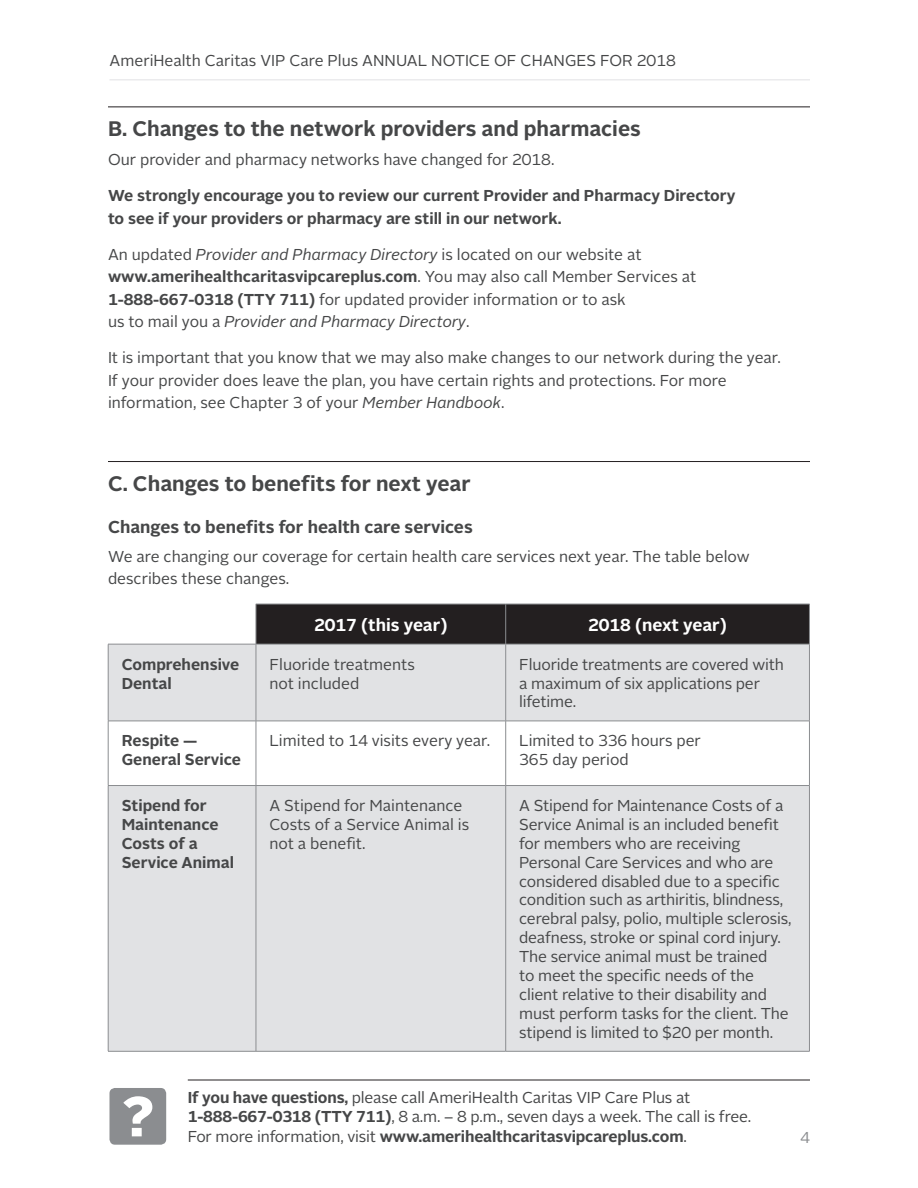
<style>
.page{position:relative;width:918px;height:1188px;background:#fff}
.page>*{position:absolute;margin:0;border:0;box-sizing:border-box;transform-origin:0 0}
.Sub-headline{font:700 21px "Alright Sans";color:#464748}
.Topic_Header{font:700 17.25px "Alright Sans";color:#464748}
.Table_Header{font:700 17.25px "Alright Sans";color:#fff}
.Table_Body{font:15.75px/18.9px "Alright Sans";letter-spacing:-.01em;color:#464748}
.Body_Copy{font:15.75px/22.5px "Alright Sans";color:#464748}
.Body_Copy-2{font:700 15.75px/22.5px "Alright Sans";color:#464748}
.Table_Body-2{font:700 15.75px/18.9px "Alright Sans";color:#464748}
.t1{font:15.75px "Alright Sans";color:#8b8d90}
.s1{font-style:italic}
.s2{font-weight:700}
</style>
<div class="page">
<hr style="left:110px;top:79px;width:700px;height:1px;background:#e1e2e4">
<div style="left:109px;top:1088px;width:57px;height:57px;background:#8b8d90;border-radius:5px"></div>
<svg style="left:123px;top:1096px;width:29px;height:40px"></svg>
<hr style="left:188px;top:1080px;width:622px;height:1px;background:#231f20">
<div style="left:257px;top:605px;width:552px;height:39px;background:#231f20"></div>
<svg style="left:109px;top:645px;width:700px;height:406px;fill:#e1e2e4"></svg>
<hr style="left:256px;top:604px;width:250px;height:1px;background:#8b8d90">
<hr style="left:256px;top:604px;width:1px;height:40px;background:#8b8d90">
<hr style="left:506px;top:604px;width:304px;height:1px;background:#8b8d90">
<hr style="left:505px;top:604px;width:1px;height:40px;background:#8b8d90">
<hr style="left:809px;top:604px;width:1px;height:40px;background:#8b8d90">
<hr style="left:108px;top:644px;width:148px;height:1px;background:#8b8d90">
<hr style="left:108px;top:644px;width:1px;height:77px;background:#8b8d90">
<hr style="left:256px;top:644px;width:250px;height:1px;background:#8b8d90">
<hr style="left:256px;top:644px;width:1px;height:77px;background:#8b8d90">
<hr style="left:506px;top:644px;width:304px;height:1px;background:#8b8d90">
<hr style="left:505px;top:644px;width:1px;height:77px;background:#8b8d90">
<hr style="left:809px;top:644px;width:1px;height:77px;background:#8b8d90">
<hr style="left:108px;top:721px;width:148px;height:1px;background:#8b8d90">
<hr style="left:108px;top:721px;width:1px;height:64px;background:#8b8d90">
<hr style="left:256px;top:721px;width:250px;height:1px;background:#8b8d90">
<hr style="left:256px;top:721px;width:1px;height:64px;background:#8b8d90">
<hr style="left:506px;top:721px;width:304px;height:1px;background:#8b8d90">
<hr style="left:505px;top:721px;width:1px;height:64px;background:#8b8d90">
<hr style="left:809px;top:721px;width:1px;height:64px;background:#8b8d90">
<hr style="left:108px;top:785px;width:148px;height:1px;background:#8b8d90">
<hr style="left:108px;top:786px;width:1px;height:265px;background:#8b8d90">
<hr style="left:256px;top:785px;width:250px;height:1px;background:#8b8d90">
<hr style="left:256px;top:786px;width:1px;height:265px;background:#8b8d90">
<hr style="left:506px;top:785px;width:304px;height:1px;background:#8b8d90">
<hr style="left:505px;top:786px;width:1px;height:265px;background:#8b8d90">
<hr style="left:809px;top:786px;width:1px;height:265px;background:#8b8d90">
<hr style="left:108px;top:1051px;width:148px;height:1px;background:#8b8d90">
<hr style="left:256px;top:1051px;width:250px;height:1px;background:#8b8d90">
<hr style="left:506px;top:1051px;width:304px;height:1px;background:#8b8d90">
<hr style="left:108px;top:106px;width:702px;height:1px;background:#231f20">
<hr style="left:108px;top:461px;width:702px;height:1px;background:#231f20">
<p class="Table_Body" style="left:110px;top:51px;width:568px">AmeriHealth Caritas VIP Care Plus ANNUAL NOTICE OF CHANGES FOR 2018</p>
<p class="Sub-headline" style="left:108px;top:114px;width:534px">B. Changes to the network providers and pharmacies</p>
<p class="Body_Copy" style="left:108px;top:149px;width:448px">Our provider and pharmacy networks have changed for 2018.</p>
<p class="Body_Copy-2" style="left:108px;top:184px;width:629px">We strongly encourage you to review our current Provider and Pharmacy Directory to see if your providers or pharmacy are still in our network.</p>
<p class="Body_Copy" style="left:108px;top:243px;width:590px">An updated <span class="s1">Provider and Pharmacy Directory</span> is located on our website at <span class="s2">www.amerihealthcaritasvipcareplus.com</span>. You may also call Member Services at <span class="s2">1-888-667-0318 (TTY 711)</span> for updated provider information or to ask<br>us to mail you a <span class="s1">Provider and Pharmacy Directory</span>.</p>
<p class="Body_Copy" style="left:108px;top:347px;width:674px">It is important that you know that we may also make changes to our network during the year.<br>If your provider does leave the plan, you have certain rights and protections. For more information, see Chapter 3 of your <span class="s1">Member Handbook</span>.</p>
<p class="Sub-headline" style="left:108px;top:469px;width:364px">C. Changes to benefits for next year</p>
<p class="Topic_Header" style="left:108px;top:514px;width:366px">Changes to benefits for health care services</p>
<p class="Body_Copy" style="left:108px;top:545px;width:643px">We are changing our coverage for certain health care services next year. The table below describes these changes.</p>
<p class="Table_Header" style="left:314px;top:613px;width:135px">2017 (this year)</p>
<p class="Table_Header" style="left:588px;top:613px;width:140px">2018 (next year)</p>
<p class="Table_Body-2" style="left:122px;top:655px;width:119px">Comprehensive<br>Dental</p>
<p class="Table_Body" style="left:269px;top:655px;width:147px">Fluoride treatments not included</p>
<p class="Table_Body" style="left:519px;top:655px;width:266px">Fluoride treatments are covered with a maximum of six applications per lifetime.</p>
<p class="Table_Body-2" style="left:122px;top:732px;width:121px">Respite —<br>General Service</p>
<p class="Table_Body" style="left:269px;top:732px;width:222px">Limited to 14 visits every year.</p>
<p class="Table_Body" style="left:519px;top:732px;width:183px">Limited to 336 hours per<br>365 day period</p>
<p class="Table_Body-2" style="left:122px;top:796px;width:114px">Stipend for<br>Maintenance<br>Costs of a<br>Service Animal</p>
<p class="Table_Body" style="left:269px;top:796px;width:201px">A Stipend for Maintenance<br>Costs of a Service Animal is not a benefit.</p>
<p class="Table_Body" style="left:519px;top:796px;width:274px">A Stipend for Maintenance Costs of a Service Animal is an included benefit for members who are receiving Personal Care Services and who are considered disabled due to a specific condition such as arthiritis, blindness, cerebral palsy, polio, multiple sclerosis, deafness, stroke or spinal cord injury.<br>The service animal must be trained<br>to meet the specific needs of the client relative to their disability and must perform tasks for the client. The stipend is limited to $20 per month.</p>
<p class="Table_Body" style="left:188px;top:1088px;width:565px;line-height:19.5px"><span class="s2">If you have questions,</span> please call AmeriHealth Caritas VIP Care Plus at<br><span class="s2">1-888-667-0318 (TTY 711)</span>, 8 a.m. – 8 p.m., seven days a week. The call is free.<br>For more information, visit <span class="s2">www.amerihealthcaritasvipcareplus.com</span>.</p>
<p class="t1" style="left:800px;top:1127px;width:11px">4</p>
</div>
